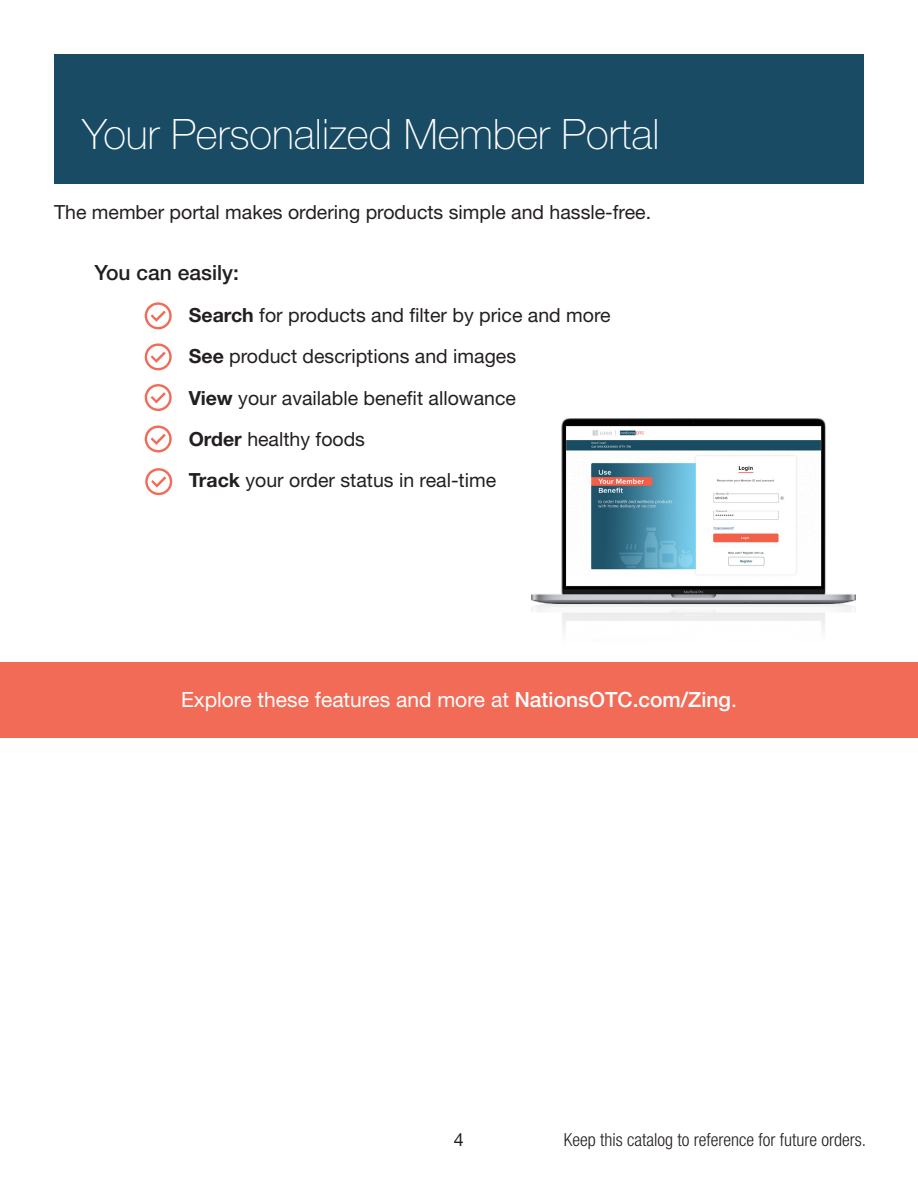
<style>
.page{position:relative;width:918px;height:1188px;background:#fff}
.page>*{position:absolute;margin:0;border:0;box-sizing:border-box;transform-origin:0 0}
.t1{font:100 42px "Helvetica Neue LT Pro";color:#fff}
.t2{font:21px "Helvetica Neue LT Pro";color:#fff}
.t3{font:500 21px "Helvetica Neue LT Pro";color:#231f20}
.t4{font:19.5px "Helvetica Neue LT Pro";color:#231f20}
.t5{font:300 condensed 18px "Helvetica Neue LT Pro";color:#231f20}
.t6{font:18px "Helvetica Neue LT Pro";color:#231f20}
.s1{font-weight:700}
.s2{font-weight:500}
</style>
<div class="page">
<img style="left:532px;top:419px;width:324px;height:211px">
<div style="left:54px;top:54px;width:810px;height:130px;background:#194b64"></div>
<div style="left:0;top:662px;width:918px;height:76px;background:#f26b57"></div>
<svg style="left:145px;top:302px;width:27px;height:27px"></svg>
<svg style="left:145px;top:343px;width:27px;height:27px"></svg>
<svg style="left:145px;top:384px;width:27px;height:27px"></svg>
<svg style="left:145px;top:425px;width:27px;height:28px"></svg>
<svg style="left:145px;top:468px;width:27px;height:27px"></svg>
<p class="t1" style="left:82px;top:109px;width:579px">Your Personalized Member Portal</p>
<p class="t4" style="left:54px;top:200px;width:599px">The member portal makes ordering products simple and hassle-free.</p>
<p class="t3" style="left:94px;top:259px;width:146px">You can easily:</p>
<p class="t4" style="left:189px;top:303px;width:423px"><span class="s1">Search</span> for products and filter by price and more</p>
<p class="t4" style="left:189px;top:344px;width:329px"><span class="s1">See</span> product descriptions and images</p>
<p class="t4" style="left:189px;top:386px;width:329px"><span class="s1">View</span> your available benefit allowance</p>
<p class="t4" style="left:189px;top:427px;width:178px"><span class="s1">Order</span> healthy foods</p>
<p class="t4" style="left:189px;top:468px;width:309px"><span class="s1">Track</span> your order status in real-time</p>
<p class="t2" style="left:181px;top:686px;width:557px">Explore these features and more at <span class="s2">NationsOTC.com/Zing</span>.</p>
<p class="t6" style="left:454px;top:1129px;width:12px">4</p>
<p class="t5" style="left:564px;top:1129px;width:304px">Keep this catalog to reference for future orders.</p>
</div>
